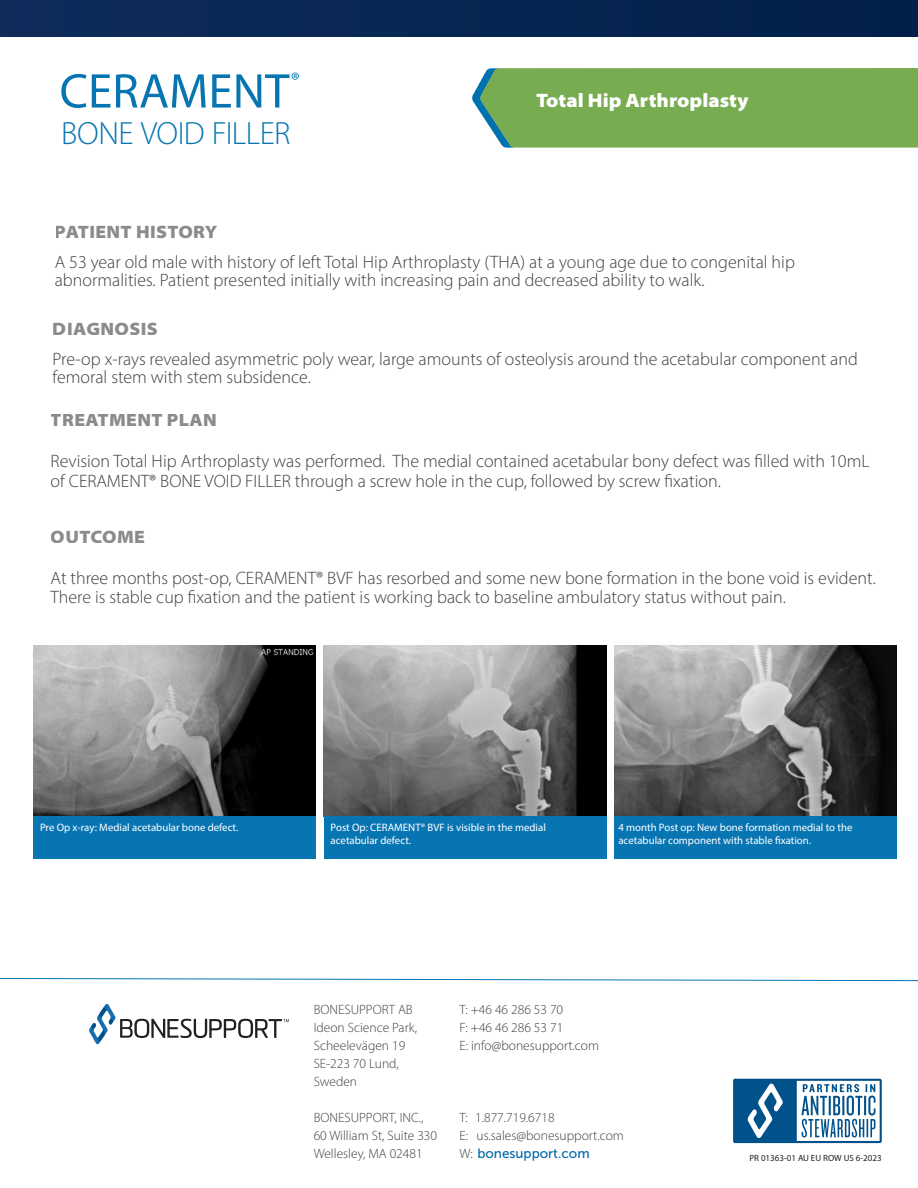
<style>
.page{position:relative;width:918px;height:1188px;background:#fff}
.page>*{position:absolute;margin:0;border:0;box-sizing:border-box;transform-origin:0 0}
.t1{font:300 32.25px "Myriad Pro";letter-spacing:-.015em;color:#0775b2}
.t2{font:900 semi-expanded 19.5px "Myriad Pro";color:#fff}
.Body_copy_1{font:300 18px/18px "Myriad Pro";color:#3e3e3f}
.t3{font:900 semi-expanded 18px "Myriad Pro";letter-spacing:.02em;color:#3e3e3f}
.Paragraph_Style_1{font:300 13.5px "Myriad Pro";color:#3e3e3f}
.Paragraph_Style_1-2{font:13.5px "Museo Sans 500";color:#0068a9}
.t4{font:10.8px/12.9px "Myriad Pro";color:#fff}
.Paragraph_Style_1-3{font:9px "Myriad Pro";color:#231f20}
.s1{font-family:"Myriad Pro";font-weight:300;color:#3e3e3f}
</style>
<div class="page">
<img style="left:0;top:0;width:918px;height:37px">
<svg style="left:89px;top:1004px;width:200px;height:41px"></svg>
<svg style="left:733px;top:1079px;width:149px;height:64px"></svg>
<svg style="left:472px;top:68px;width:446px;height:80px;background:#79ad58"></svg>
<svg style="left:61px;top:74px;width:25px;height:34px"></svg>
<svg style="left:92px;top:74px;width:18px;height:34px"></svg>
<svg style="left:116px;top:74px;width:90px;height:34px"></svg>
<svg style="left:212px;top:73px;width:87px;height:35px"></svg>
<img style="left:33px;top:646px;width:283px;height:170px">
<div style="left:33px;top:816px;width:283px;height:42px;background:#0875b3"></div>
<img style="left:324px;top:646px;width:282px;height:170px">
<div style="left:324px;top:816px;width:282px;height:42px;background:#0875b3"></div>
<img style="left:614px;top:646px;width:283px;height:170px">
<div style="left:614px;top:816px;width:283px;height:42px;background:#0875b3"></div>
<svg style="left:0;top:978px;width:918px;height:3px"></svg>
<p class="t1" style="left:61px;top:114px;width:231px">BONE VOID FILLER</p>
<p class="t3" style="left:55px;top:220px;width:164px">PATIENT HISTORY</p>
<p class="t2" style="left:536px;top:87px;width:214px">Total Hip Arthroplasty</p>
<p class="Body_copy_1" style="left:55px;top:253px;width:742px">A 53 year old male with history of left Total Hip Arthroplasty (THA) at a young age due to congenital hip abnormalities. Patient presented initially with increasing pain and decreased ability to walk.</p>
<p class="t3" style="left:53px;top:316px;width:107px">DIAGNOSIS</p>
<p class="Body_copy_1" style="left:53px;top:350px;width:807px">Pre-op x-rays revealed asymmetric poly wear, large amounts of osteolysis around the acetabular component and femoral stem with stem subsidence.</p>
<p class="t3" style="left:51px;top:408px;width:168px">TREATMENT PLAN</p>
<p class="Body_copy_1" style="left:51px;top:451px;width:820px;line-height:19.5px">Revision Total Hip Arthroplasty was performed. The medial contained acetabular bony defect was filled with 10mL of CERAMENT® BONE VOID FILLER through a screw hole in the cup, followed by screw fixation.</p>
<p class="t3" style="left:51px;top:524px;width:96px">OUTCOME</p>
<p class="Body_copy_1" style="left:51px;top:568px;width:827px;line-height:19.5px">At three months post-op, CERAMENT® BVF has resorbed and some new bone formation in the bone void is evident.<br>There is stable cup fixation and the patient is working back to baseline ambulatory status without pain.</p>
<p class="t4" style="left:40px;top:820px;width:200px">Pre Op x-ray: Medial acetabular bone defect.</p>
<p class="t4" style="left:331px;top:821px;width:217px">Post Op: CERAMENT® BVF is visible in the medial acetabular defect.</p>
<p class="t4" style="left:618px;top:821px;width:236px">4 month Post op: New bone formation medial to the acetabular component with stable fixation.</p>
<p class="Paragraph_Style_1" style="left:314px;top:1001px;width:101px">BONESUPPORT AB</p>
<p class="Paragraph_Style_1" style="left:314px;top:1019px;width:105px">Ideon Science Park,</p>
<p class="Paragraph_Style_1" style="left:314px;top:1037px;width:93px">Scheelevägen 19</p>
<p class="Paragraph_Style_1" style="left:314px;top:1055px;width:87px">SE-223 70 Lund,</p>
<p class="Paragraph_Style_1" style="left:314px;top:1073px;width:45px">Sweden</p>
<p class="Paragraph_Style_1" style="left:314px;top:1109px;width:111px">BONESUPPORT, INC.,</p>
<p class="Paragraph_Style_1" style="left:314px;top:1127px;width:125px">60 William St, Suite 330</p>
<p class="Paragraph_Style_1" style="left:314px;top:1145px;width:110px">Wellesley, MA 02481</p>
<p class="Paragraph_Style_1" style="left:460px;top:1001px;width:105px">T: +46 46 286 53 70</p>
<p class="Paragraph_Style_1" style="left:460px;top:1019px;width:105px">F: +46 46 286 53 71</p>
<p class="Paragraph_Style_1" style="left:460px;top:1037px;width:141px">E: info@bonesupport.com</p>
<p class="Paragraph_Style_1" style="left:460px;top:1109px;width:97px">T: 1.877.719.6718</p>
<p class="Paragraph_Style_1" style="left:460px;top:1127px;width:166px">E: us.sales@bonesupport.com</p>
<p class="Paragraph_Style_1-2" style="left:460px;top:1146px;width:132px"><span class="s1">W:</span> bonesupport.com</p>
<p class="Paragraph_Style_1-3" style="left:749px;top:1152px;width:134px">PR 01363-01 AU EU ROW US 6-2023</p>
</div>
